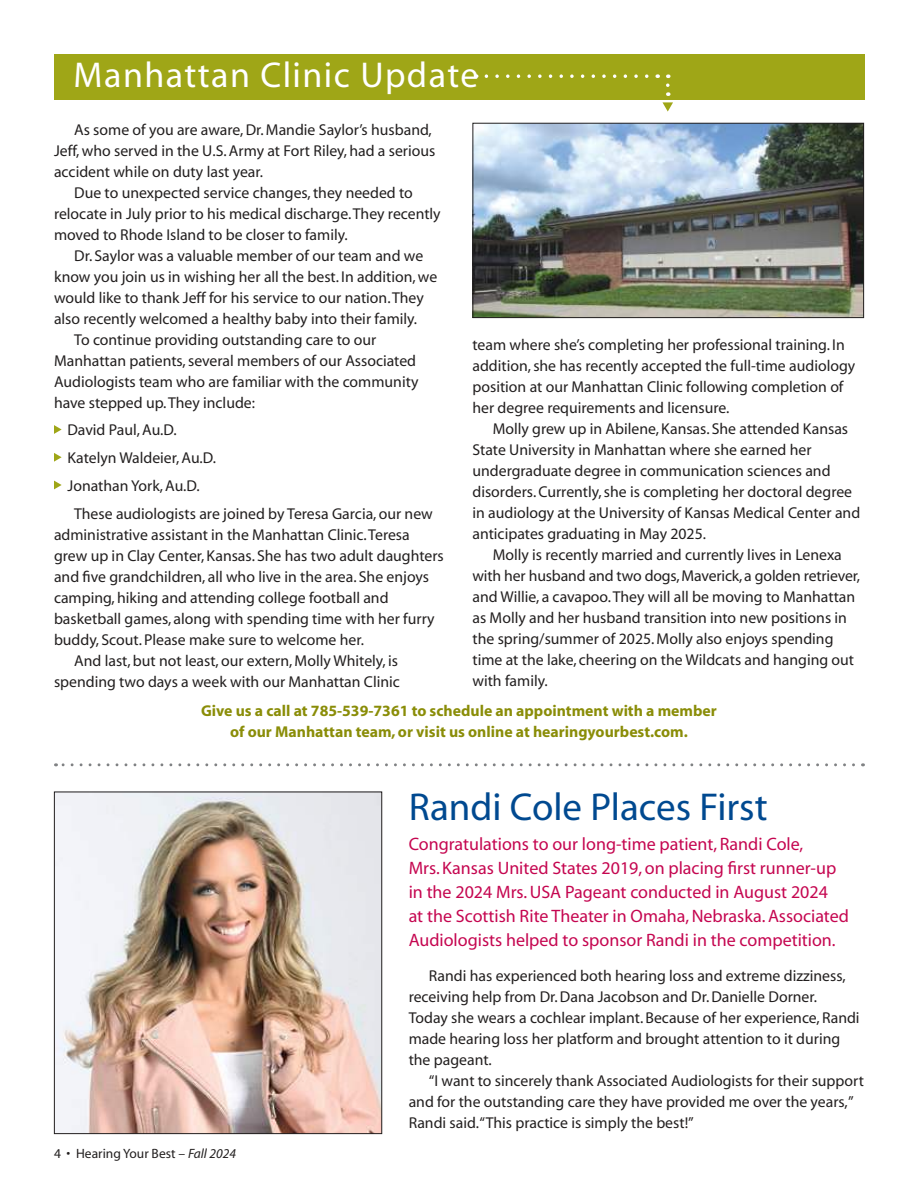
<style>
.page{position:relative;width:918px;height:1188px;background:#fff}
.page>*{position:absolute;margin:0;border:0;box-sizing:border-box;transform-origin:0 0}
.t1{font:39px "Myriad";color:#004990}
.t2{font:36px "Myriad";letter-spacing:.04em;color:#fff}
.t3{font:18px/24px "Myriad";color:#c50650}
.t4{font:15.75px/21px "Myriad";color:#221f1f}
.t5{font:700 15.75px/21px "Myriad";color:#8a8d08;text-align:center}
.t6{font:13.5px "Myriad";color:#221f1f}
.s1{font-style:italic}
</style>
<div class="page">
<svg style="left:54px;top:425px;width:8px;height:9px"></svg>
<svg style="left:54px;top:453px;width:8px;height:9px"></svg>
<svg style="left:54px;top:481px;width:8px;height:8px"></svg>
<img style="left:475px;top:125px;width:387px;height:191px">
<div style="left:473px;top:123px;width:391px;height:195px;border:1px solid #221f1f"></div>
<div style="left:54px;top:54px;width:810px;height:45px;background:#9fa617"></div>
<svg style="left:486px;top:74px;width:172px;height:4px"></svg>
<svg style="left:663px;top:102px;width:10px;height:10px"></svg>
<svg style="left:666px;top:85px;width:4px;height:11px"></svg>
<svg style="left:56px;top:763px;width:798px;height:3px"></svg>
<img style="left:56px;top:794px;width:324px;height:338px">
<div style="left:54px;top:792px;width:328px;height:342px;border:1px solid #221f1f"></div>
<h2 class="t2" style="left:74px;top:61px;width:406px">Manhattan Clinic Update</h2>
<p class="t4" style="left:54px;top:120px;width:383px;text-indent:20px">As some of you are aware, Dr. Mandie Saylor’s husband,<br>Jeff, who served in the U.S. Army at Fort Riley, had a serious accident while on duty last year.</p>
<p class="t4" style="left:54px;top:183px;width:388px;text-indent:20px">Due to unexpected service changes, they needed to relocate in July prior to his medical discharge. They recently moved to Rhode Island to be closer to family.</p>
<p class="t4" style="left:74px;top:246px;width:351px">Dr. Saylor was a valuable member of our team and we</p>
<p class="t4" style="left:54px;top:267px;width:385px">know you join us in wishing her all the best. In addition, we</p>
<p class="t4" style="left:54px;top:288px;width:371px">would like to thank Jeff for his service to our nation. They</p>
<p class="t4" style="left:54px;top:309px;width:365px">also recently welcomed a healthy baby into their family.</p>
<p class="t4" style="left:74px;top:330px;width:304px">To continue providing outstanding care to our</p>
<p class="t4" style="left:54px;top:351px;width:364px">Manhattan patients, several members of our Associated</p>
<p class="t4" style="left:54px;top:372px;width:366px">Audiologists team who are familiar with the community</p>
<p class="t4" style="left:54px;top:393px;width:203px">have stepped up. They include:</p>
<p class="t4" style="left:67px;top:421px;width:111px">David Paul, Au.D.</p>
<p class="t4" style="left:67px;top:449px;width:150px">Katelyn Waldeier, Au.D.</p>
<p class="t4" style="left:67px;top:476px;width:134px">Jonathan York, Au.D.</p>
<p class="t4" style="left:74px;top:504px;width:360px">These audiologists are joined by Teresa Garcia, our new</p>
<p class="t4" style="left:54px;top:525px;width:357px">administrative assistant in the Manhattan Clinic. Teresa</p>
<p class="t4" style="left:54px;top:546px;width:391px">grew up in Clay Center, Kansas. She has two adult daughters</p>
<p class="t4" style="left:54px;top:567px;width:377px">and five grandchildren, all who live in the area. She enjoys</p>
<p class="t4" style="left:54px;top:588px;width:336px">camping, hiking and attending college football and</p>
<p class="t4" style="left:54px;top:609px;width:382px">basketball games, along with spending time with her furry</p>
<p class="t4" style="left:54px;top:630px;width:312px">buddy, Scout. Please make sure to welcome her.</p>
<p class="t4" style="left:74px;top:651px;width:325px">And last, but not least, our extern, Molly Whitely, is</p>
<p class="t4" style="left:54px;top:672px;width:347px">spending two days a week with our Manhattan Clinic</p>
<p class="t4" style="left:472px;top:336px;width:384px">team where she’s completing her professional training. In addition, she has recently accepted the full-time audiology position at our Manhattan Clinic following completion of her degree requirements and licensure.</p>
<p class="t4" style="left:472px;top:420px;width:389px;text-indent:20px">Molly grew up in Abilene, Kansas. She attended Kansas State University in Manhattan where she earned her undergraduate degree in communication sciences and disorders. Currently, she is completing her doctoral degree in audiology at the University of Kansas Medical Center and anticipates graduating in May 2025.</p>
<p class="t4" style="left:472px;top:546px;width:389px;text-indent:20px">Molly is recently married and currently lives in Lenexa with her husband and two dogs, Maverick, a golden retriever, and Willie, a cavapoo. They will all be moving to Manhattan as Molly and her husband transition into new positions in the spring/summer of 2025. Molly also enjoys spending time at the lake, cheering on the Wildcats and hanging out with family.</p>
<p class="t5" style="left:201px;top:702px;width:517px">Give us a call at 785-539-7361 to schedule an appointment with a member of our Manhattan team, or visit us online at hearingyourbest.com.</p>
<p class="t6" style="left:54px;top:1148px;width:184px">4 • Hearing Your Best – <span class="s1">Fall 2024</span></p>
<h1 class="t1" style="left:409px;top:791px;width:360px">Randi Cole Places First</h1>
<p class="t3" style="left:409px;top:834px;width:442px">Congratulations to our long-time patient, Randi Cole,<br>Mrs. Kansas United States 2019, on placing first runner-up in the 2024 Mrs. USA Pageant conducted in August 2024<br>at the Scottish Rite Theater in Omaha, Nebraska. Associated Audiologists helped to sponsor Randi in the competition.</p>
<p class="t4" style="left:409px;top:966px;width:452px;text-indent:20px">Randi has experienced both hearing loss and extreme dizziness, receiving help from Dr. Dana Jacobson and Dr. Danielle Dorner.<br>Today she wears a cochlear implant. Because of her experience, Randi made hearing loss her platform and brought attention to it during the pageant.</p>
<p class="t4" style="left:409px;top:1071px;width:457px;text-indent:20px">“I want to sincerely thank Associated Audiologists for their support and for the outstanding care they have provided me over the years,”<br>Randi said.“This practice is simply the best!”</p>
</div>
